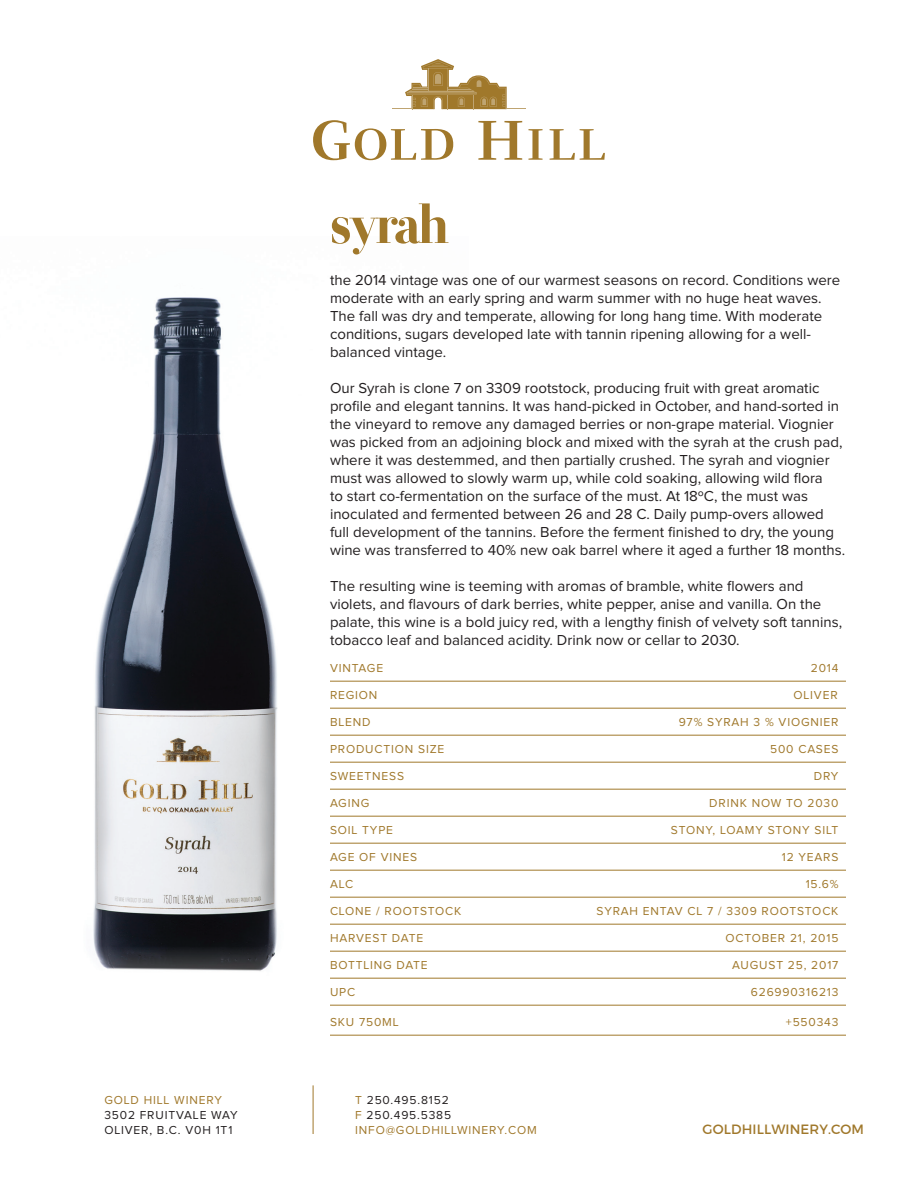
<style>
.page{position:relative;width:918px;height:1188px;background:#fff}
.page>*{position:absolute;margin:0;border:0;box-sizing:border-box;transform-origin:0 0}
.t1{font:53.55px "Otama ep";letter-spacing:-.06em;color:#a0782b}
.t2{font:15px/18px "Proxima Nova";color:#231f20}
.reviews{font:13.5px "Montserrat";letter-spacing:.01em;color:#a0782b}
.notes{font:12px "Proxima Nova";letter-spacing:.07em;color:#a0782b}
.t3{font:12px "Proxima Nova";letter-spacing:.07em;color:#231f20}
.s1{color:#a0782b}
</style>
<div class="page">
<img style="left:93px;top:297px;width:376px;height:738px">
<hr style="left:330px;top:681px;width:516px;height:1px;background:#a0782b">
<hr style="left:330px;top:708px;width:516px;height:1px;background:#a0782b">
<hr style="left:330px;top:735px;width:516px;height:1px;background:#a0782b">
<hr style="left:330px;top:762px;width:516px;height:1px;background:#a0782b">
<hr style="left:330px;top:789px;width:516px;height:1px;background:#a0782b">
<hr style="left:330px;top:816px;width:516px;height:1px;background:#a0782b">
<hr style="left:330px;top:843px;width:516px;height:1px;background:#a0782b">
<hr style="left:330px;top:870px;width:516px;height:1px;background:#a0782b">
<hr style="left:330px;top:897px;width:516px;height:1px;background:#a0782b">
<hr style="left:330px;top:924px;width:516px;height:1px;background:#a0782b">
<hr style="left:330px;top:951px;width:516px;height:1px;background:#a0782b">
<hr style="left:330px;top:978px;width:516px;height:1px;background:#a0782b">
<hr style="left:330px;top:1005px;width:516px;height:1px;background:#a0782b">
<hr style="left:330px;top:1035px;width:516px;height:1px;background:#a0782b">
<svg style="left:313px;top:120px;width:140px;height:40px"></svg>
<svg style="left:478px;top:121px;width:44px;height:39px"></svg>
<svg style="left:528px;top:129px;width:15px;height:31px"></svg>
<svg style="left:550px;top:129px;width:55px;height:31px"></svg>
<svg style="left:392px;top:59px;width:134px;height:50px"></svg>
<hr style="left:313px;top:1085px;width:1px;height:49px;background:#a0782b">
<p class="notes" style="left:104px;top:1094px;width:119px">GOLD HILL WINERY</p>
<p class="t3" style="left:104px;top:1109px;width:135px">3502 FRUITVALE WAY</p>
<p class="t3" style="left:104px;top:1124px;width:130px">OLIVER, B.C. V0H 1T1</p>
<p class="t1" style="left:330px;top:193px;width:121px">syrah</p>
<p class="t2" style="left:330px;top:272px;width:512px">the 2014 vintage was one of our warmest seasons on record. Conditions were moderate with an early spring and warm summer with no huge heat waves.<br>The fall was dry and temperate, allowing for long hang time. With moderate conditions, sugars developed late with tannin ripening allowing for a well&shy;balanced vintage.</p>
<p class="t2" style="left:330px;top:380px;width:517px">Our Syrah is clone 7 on 3309 rootstock, producing fruit with great aromatic profile and elegant tannins. It was hand-picked in October, and hand-sorted in the vineyard to remove any damaged berries or non-grape material. Viognier was picked from an adjoining block and mixed with the syrah at the crush pad, where it was destemmed, and then partially crushed. The syrah and viognier must was allowed to slowly warm up, while cold soaking, allowing wild flora<br>to start co-fermentation on the surface of the must. At 18ºC, the must was inoculated and fermented between 26 and 28 C. Daily pump-overs allowed full development of the tannins. Before the ferment finished to dry, the young wine was transferred to 40% new oak barrel where it aged a further 18 months.</p>
<p class="t2" style="left:330px;top:578px;width:514px">The resulting wine is teeming with aromas of bramble, white flowers and violets, and flavours of dark berries, white pepper, anise and vanilla. On the palate, this wine is a bold juicy red, with a lengthy finish of velvety soft tannins, tobacco leaf and balanced acidity. Drink now or cellar to 2030.</p>
<p class="notes" style="left:330px;top:663px;width:55px">VINTAGE</p>
<p class="notes" style="left:811px;top:663px;width:29px">2014</p>
<p class="notes" style="left:330px;top:690px;width:49px">REGION</p>
<p class="notes" style="left:793px;top:690px;width:46px">OLIVER</p>
<p class="notes" style="left:330px;top:717px;width:42px">BLEND</p>
<p class="notes" style="left:679px;top:717px;width:161px">97% SYRAH 3 % VIOGNIER</p>
<p class="notes" style="left:330px;top:744px;width:116px">PRODUCTION SIZE</p>
<p class="notes" style="left:770px;top:744px;width:70px">500 CASES</p>
<p class="notes" style="left:330px;top:771px;width:76px">SWEETNESS</p>
<p class="notes" style="left:814px;top:771px;width:26px">DRY</p>
<p class="notes" style="left:330px;top:798px;width:41px">AGING</p>
<p class="notes" style="left:709px;top:798px;width:131px">DRINK NOW TO 2030</p>
<p class="notes" style="left:330px;top:825px;width:65px">SOIL TYPE</p>
<p class="notes" style="left:671px;top:825px;width:169px">STONY, LOAMY STONY SILT</p>
<p class="notes" style="left:330px;top:852px;width:89px">AGE OF VINES</p>
<p class="notes" style="left:782px;top:852px;width:58px">12 YEARS</p>
<p class="notes" style="left:330px;top:879px;width:25px">ALC</p>
<p class="notes" style="left:806px;top:879px;width:34px">15.6%</p>
<p class="notes" style="left:330px;top:906px;width:133px">CLONE / ROOTSTOCK</p>
<p class="notes" style="left:597px;top:906px;width:243px">SYRAH ENTAV CL 7 / 3309 ROOTSTOCK</p>
<p class="notes" style="left:330px;top:933px;width:95px">HARVEST DATE</p>
<p class="notes" style="left:726px;top:933px;width:114px">OCTOBER 21, 2015</p>
<p class="notes" style="left:330px;top:960px;width:99px">BOTTLING DATE</p>
<p class="notes" style="left:732px;top:960px;width:108px">AUGUST 25, 2017</p>
<p class="notes" style="left:330px;top:987px;width:27px">UPC</p>
<p class="notes" style="left:751px;top:987px;width:89px">626990316213</p>
<p class="notes" style="left:330px;top:1017px;width:70px">SKU 750ML</p>
<p class="notes" style="left:786px;top:1017px;width:54px">+550343</p>
<p class="t3" style="left:355px;top:1094px;width:95px"><span class="s1">T</span> 250.495.8152</p>
<p class="t3" style="left:355px;top:1109px;width:97px"><span class="s1">F</span> 250.495.5385</p>
<p class="notes" style="left:355px;top:1124px;width:183px">INFO@GOLDHILLWINERY.COM</p>
<p class="reviews" style="left:702px;top:1121px;width:163px">GOLDHILLWINERY.COM</p>
</div>
